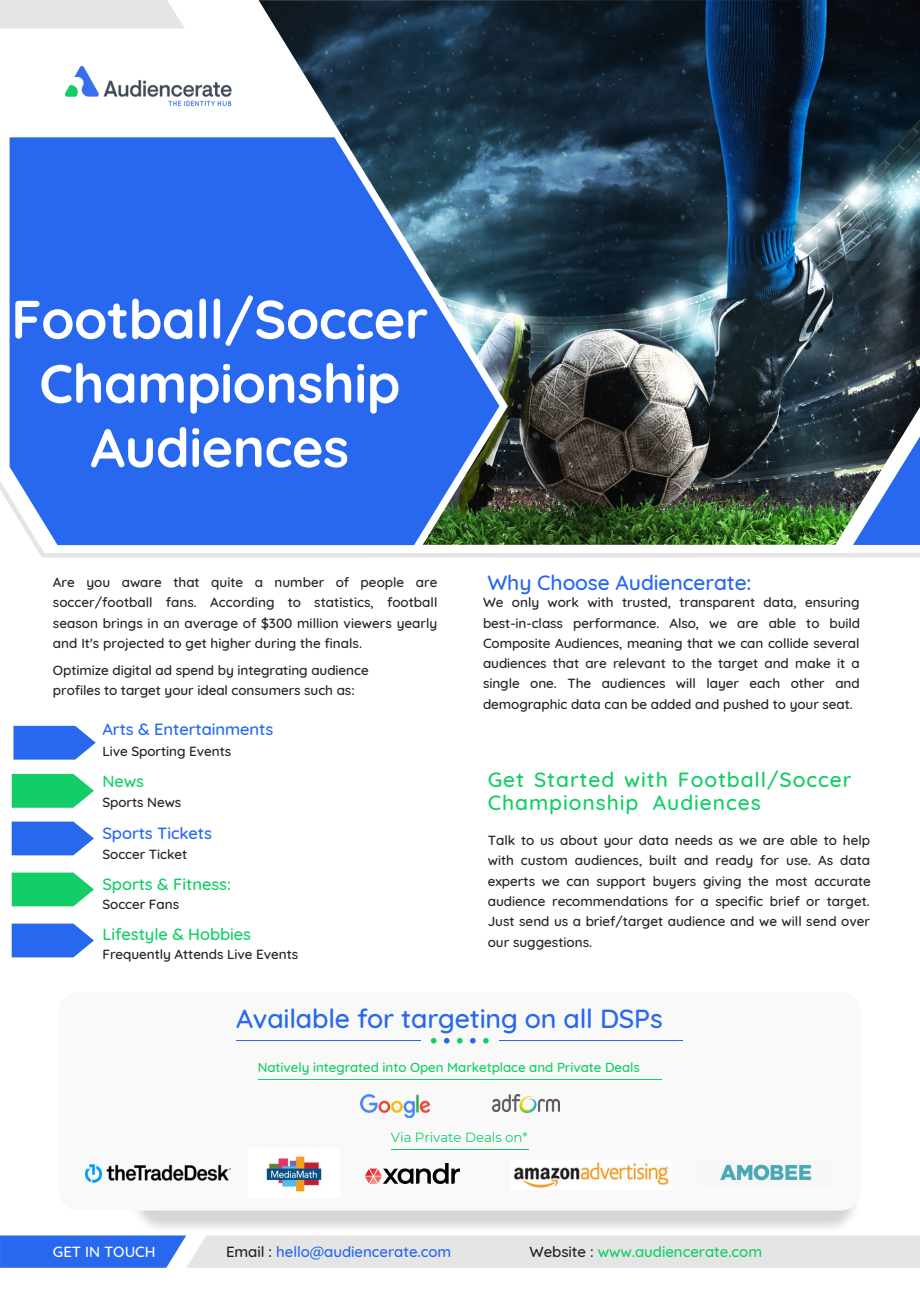
<style>
.page{position:relative;width:920px;height:1291px;background:#fff}
.page>*{position:absolute;margin:0;border:0;box-sizing:border-box;transform-origin:0 0}
.t1{font:700 54px/64.2px "Quicksand";letter-spacing:-.005em;color:#fff;text-align:center}
.t2{font:500 26.7px "Quicksand";letter-spacing:-.005em;color:#2768ef}
.t3{font:500 21px "Quicksand";letter-spacing:.045em;color:#13ce66}
.t4{font:500 21px "Quicksand";letter-spacing:-.005em;color:#2768ef}
.t5{font:500 16.5px "Quicksand";letter-spacing:-.005em;color:#13ce66}
.t6{font:500 16.5px "Quicksand";letter-spacing:-.005em;color:#2768ef}
.t7{font:500 15px "Quicksand";letter-spacing:-.005em;color:#2768ef}
.t8{font:500 15px "Quicksand";letter-spacing:-.005em;color:#13ce66}
.t9{font:500 15px "Quicksand";letter-spacing:-.005em;color:#fff}
.t10{font:500 13.5px/20.2px "Quicksand";letter-spacing:-.005em;color:#232323;text-align:justify}
.t11{font:500 13.35px "Quicksand";letter-spacing:-.005em;color:#13ce66}
.t12{font:13.35px "Montserrat";letter-spacing:-.005em;color:#13ce66}
.s1{color:#232323}
</style>
<div class="page">
<div style="left:10px;top:137px;width:248px;height:343px;background:#2768ef"></div>
<img style="left:258px;top:0;width:661px;height:480px">
<svg style="left:852px;top:433px;width:67px;height:47px"></svg>
<svg style="left:0;top:0;width:184px;height:29px;background:#e6e6e6"></svg>
<img style="left:64px;top:65px;width:168px;height:42px">
<img style="left:92px;top:1205px;width:806px;height:63px">
<div style="left:58px;top:992px;width:802px;height:218px;background:#f9f9f9;border-radius:20px"></div>
<hr style="left:236px;top:1040px;width:185px;height:1px;background:#2768ef">
<hr style="left:499px;top:1040px;width:183px;height:1px;background:#2768ef">
<svg style="left:457px;top:1037px;width:5px;height:6px"></svg>
<svg style="left:443px;top:1037px;width:6px;height:6px"></svg>
<svg style="left:430px;top:1037px;width:6px;height:6px"></svg>
<svg style="left:483px;top:1037px;width:5px;height:6px"></svg>
<svg style="left:470px;top:1037px;width:5px;height:6px"></svg>
<img style="left:492px;top:1094px;width:67px;height:18px">
<img style="left:360px;top:1094px;width:69px;height:23px">
<hr style="left:257px;top:1078px;width:404px;height:1px;background:#13ce66">
<hr style="left:391px;top:1149px;width:137px;height:1px;background:#13ce66">
<img style="left:720px;top:1164px;width:92px;height:17px">
<img style="left:266px;top:1156px;width:56px;height:36px">
<img style="left:86px;top:1164px;width:144px;height:18px">
<img style="left:365px;top:1163px;width:94px;height:20px">
<img style="left:514px;top:1162px;width:155px;height:26px">
<img style="left:0;top:480px;width:919px;height:77px">
<svg style="left:0;top:1235px;width:919px;height:32px;background:#c1cee7"></svg>
<svg style="left:13px;top:725px;width:83px;height:34px;background:#477ef1"></svg>
<svg style="left:12px;top:774px;width:82px;height:33px;background:#2fd478"></svg>
<svg style="left:12px;top:821px;width:82px;height:34px;background:#457df1"></svg>
<svg style="left:12px;top:872px;width:82px;height:34px;background:#33d47b"></svg>
<svg style="left:12px;top:923px;width:82px;height:34px;background:#457df1"></svg>
<h1 class="t1" style="left:11px;top:286px;width:418px">Football/Soccer<br>Championship<br>Audiences</h1>
<p class="t10" style="left:53px;top:572px;width:386px">Are you aware that quite a number of people are soccer/football fans. According to statistics, football season brings in an average of $300 million viewers yearly and It's projected to get higher during the finals.</p>
<p class="t10" style="left:53px;top:659px;width:317px">Optimize digital ad spend by integrating audience profiles to target your ideal consumers such as:</p>
<h3 class="t4" style="left:487px;top:569px;width:266px">Why Choose Audiencerate:</h3>
<p class="t10" style="left:483px;top:592px;width:378px">We only work with trusted, transparent data, ensuring best-in-class performance. Also, we are able to build Composite Audiences, meaning that we can collide several audiences that are relevant to the target and make it a single one. The audiences will layer each other and demographic data can be added and pushed to your seat.</p>
<p class="t6" style="left:102px;top:719px;width:172px">Arts &amp; Entertainments</p>
<p class="t5" style="left:102px;top:770px;width:43px">News</p>
<p class="t6" style="left:102px;top:822px;width:111px">Sports Tickets</p>
<p class="t10" style="left:102px;top:740px;width:130px">Live Sporting Events</p>
<h3 class="t3" style="left:487px;top:766px;width:365px">Get Started with Football/Soccer</h3>
<p class="t10" style="left:102px;top:792px;width:80px">Sports News</p>
<h3 class="t3" style="left:487px;top:789px;width:274px">Championship Audiences</h3>
<p class="t10" style="left:487px;top:830px;width:384px">Talk to us about your data needs as we are able to help with custom audiences, built and ready for use. As data experts we can support buyers giving the most accurate audience recommendations for a specific brief or target.<br>Just send us a brief/target audience and we will send over our suggestions.</p>
<p class="t10" style="left:102px;top:843px;width:86px">Soccer Ticket</p>
<p class="t5" style="left:102px;top:873px;width:130px">Sports &amp; Fitness:</p>
<p class="t10" style="left:102px;top:894px;width:78px">Soccer Fans</p>
<p class="t5" style="left:102px;top:923px;width:150px">Lifestyle &amp; Hobbies</p>
<p class="t10" style="left:102px;top:944px;width:197px">Frequently Attends Live Events</p>
<h2 class="t2" style="left:236px;top:1000px;width:428px">Available for targeting on all DSPs</h2>
<p class="t11" style="left:258px;top:1058px;width:383px">Natively integrated into Open Marketplace and Private Deals</p>
<p class="t12" style="left:391px;top:1129px;width:138px">Via Private Deals on*</p>
<p class="t9" style="left:53px;top:1241px;width:104px">GET IN TOUCH</p>
<p class="t7" style="left:226px;top:1241px;width:227px"><span class="s1">Email :</span> hello@audiencerate.com</p>
<p class="t8" style="left:529px;top:1241px;width:234px"><span class="s1">Website :</span> www.audiencerate.com</p>
</div>
